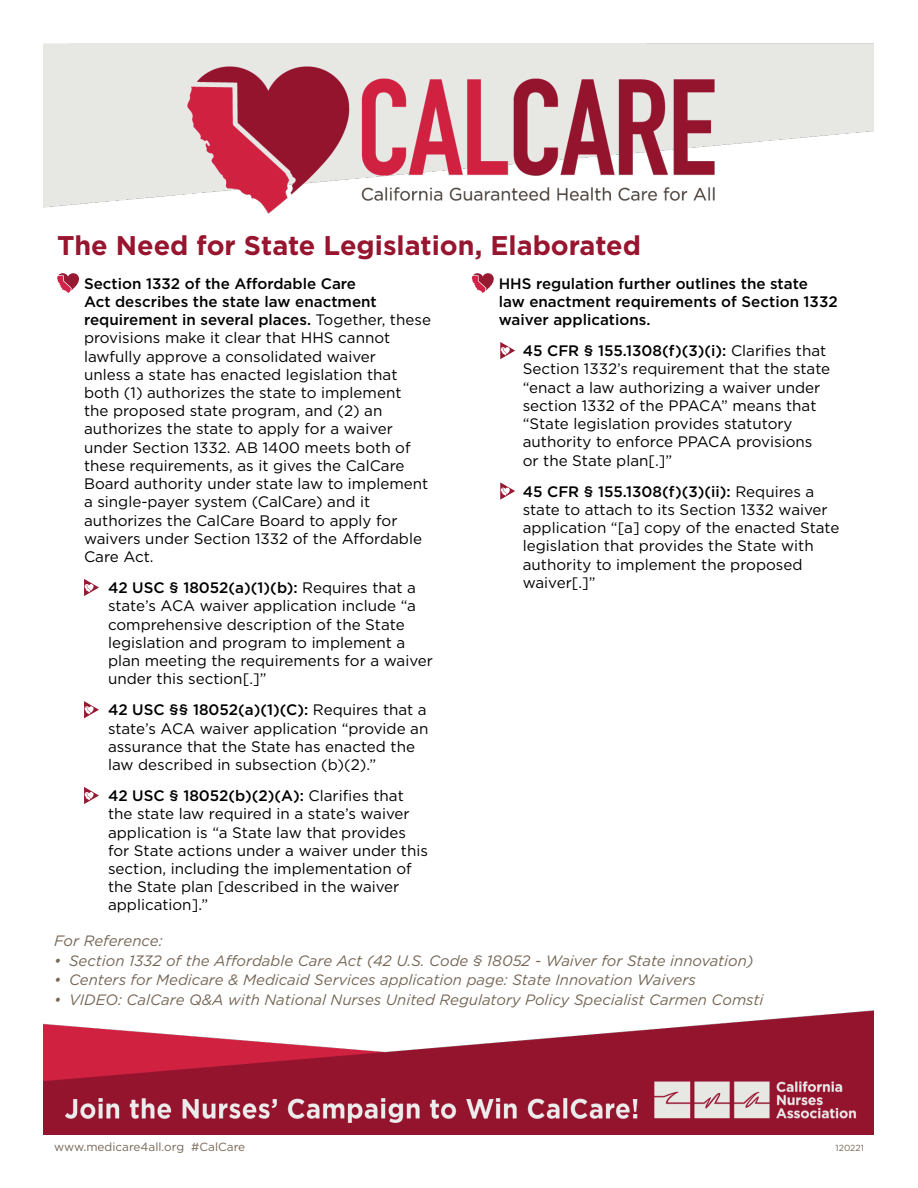
<style>
.page{position:relative;width:918px;height:1188px;background:#fff}
.page>*{position:absolute;margin:0;border:0;box-sizing:border-box;transform-origin:0 0}
.t1{font:700 27px "Gotham";color:#97152e}
.t2{font:15.15px/18.3px "Gotham";color:#000}
.t3{font:500 15.15px/18.1px "Gotham";color:#000}
.t4{font:italic 15px "Gotham";color:#766757}
.t5{font:11.85px "Gotham";color:#766757}
.t6{font:8.85px "Gotham";color:#766757}
.s1{font-weight:500}
</style>
<div class="page">
<svg style="left:57px;top:273px;width:22px;height:20px"></svg>
<svg style="left:84px;top:579px;width:15px;height:17px"></svg>
<svg style="left:84px;top:701px;width:15px;height:17px"></svg>
<svg style="left:84px;top:787px;width:15px;height:17px"></svg>
<svg style="left:472px;top:273px;width:22px;height:20px"></svg>
<svg style="left:500px;top:342px;width:15px;height:17px"></svg>
<svg style="left:500px;top:482px;width:15px;height:18px"></svg>
<img style="left:44px;top:44px;width:829px;height:170px">
<img style="left:44px;top:1010px;width:829px;height:124px">
<p class="t1" style="left:57px;top:227px;width:585px">The Need for State Legislation, Elaborated</p>
<p class="t2" style="left:84px;top:274px;width:348px"><span class="s1">Section 1332 of the Affordable Care<br>Act describes the state law enactment requirement in several places.</span> Together, these provisions make it clear that HHS cannot lawfully approve a consolidated waiver<br>unless a state has enacted legislation that both (1) authorizes the state to implement<br>the proposed state program, and (2) an authorizes the state to apply for a waiver under Section 1332. AB 1400 meets both of these requirements, as it gives the CalCare Board authority under state law to implement a single-payer system (CalCare) and it authorizes the CalCare Board to apply for waivers under Section 1332 of the Affordable Care Act.</p>
<p class="t2" style="left:108px;top:578px;width:326px"><span class="s1">42 USC § 18052(a)(1)(b):</span> Requires that a state’s ACA waiver application include “a comprehensive description of the State legislation and program to implement a plan meeting the requirements for a waiver under this section[.]”</p>
<p class="t2" style="left:108px;top:701px;width:322px"><span class="s1">42 USC §§ 18052(a)(1)(C):</span> Requires that a state’s ACA waiver application “provide an assurance that the State has enacted the law described in subsection (b)(2).”</p>
<p class="t2" style="left:108px;top:786px;width:321px"><span class="s1">42 USC § 18052(b)(2)(A):</span> Clarifies that the state law required in a state’s waiver application is “a State law that provides for State actions under a waiver under this section, including the implementation of the State plan [described in the waiver application].”</p>
<p class="t3" style="left:499px;top:274px;width:340px">HHS regulation further outlines the state<br>law enactment requirements of Section 1332 waiver applications.</p>
<p class="t2" style="left:523px;top:341px;width:309px"><span class="s1">45 CFR § 155.1308(f)(3)(i):</span> Clarifies that Section 1332’s requirement that the state “enact a law authorizing a waiver under section 1332 of the PPACA” means that “State legislation provides statutory authority to enforce PPACA provisions or the State plan[.]”</p>
<p class="t2" style="left:523px;top:482px;width:318px"><span class="s1">45 CFR § 155.1308(f)(3)(ii):</span> Requires a state to attach to its Section 1332 waiver application “[a] copy of the enacted State legislation that provides the State with authority to implement the proposed waiver[.]”</p>
<p class="t4" style="left:54px;top:931px;width:110px">For Reference:</p>
<p class="t4" style="left:54px;top:951px;width:701px">• Section 1332 of the Affordable Care Act (42 U.S. Code § 18052 - Waiver for State innovation)</p>
<p class="t4" style="left:54px;top:970px;width:643px">• Centers for Medicare &amp; Medicaid Services application page: State Innovation Waivers</p>
<p class="t4" style="left:54px;top:990px;width:711px">• VIDEO: CalCare Q&amp;A with National Nurses United Regulatory Policy Specialist Carmen Comsti</p>
<p class="t5" style="left:54px;top:1140px;width:193px">www.medicare4all.org #CalCare</p>
<p class="t6" style="left:836px;top:1142px;width:30px">120221</p>
</div>
